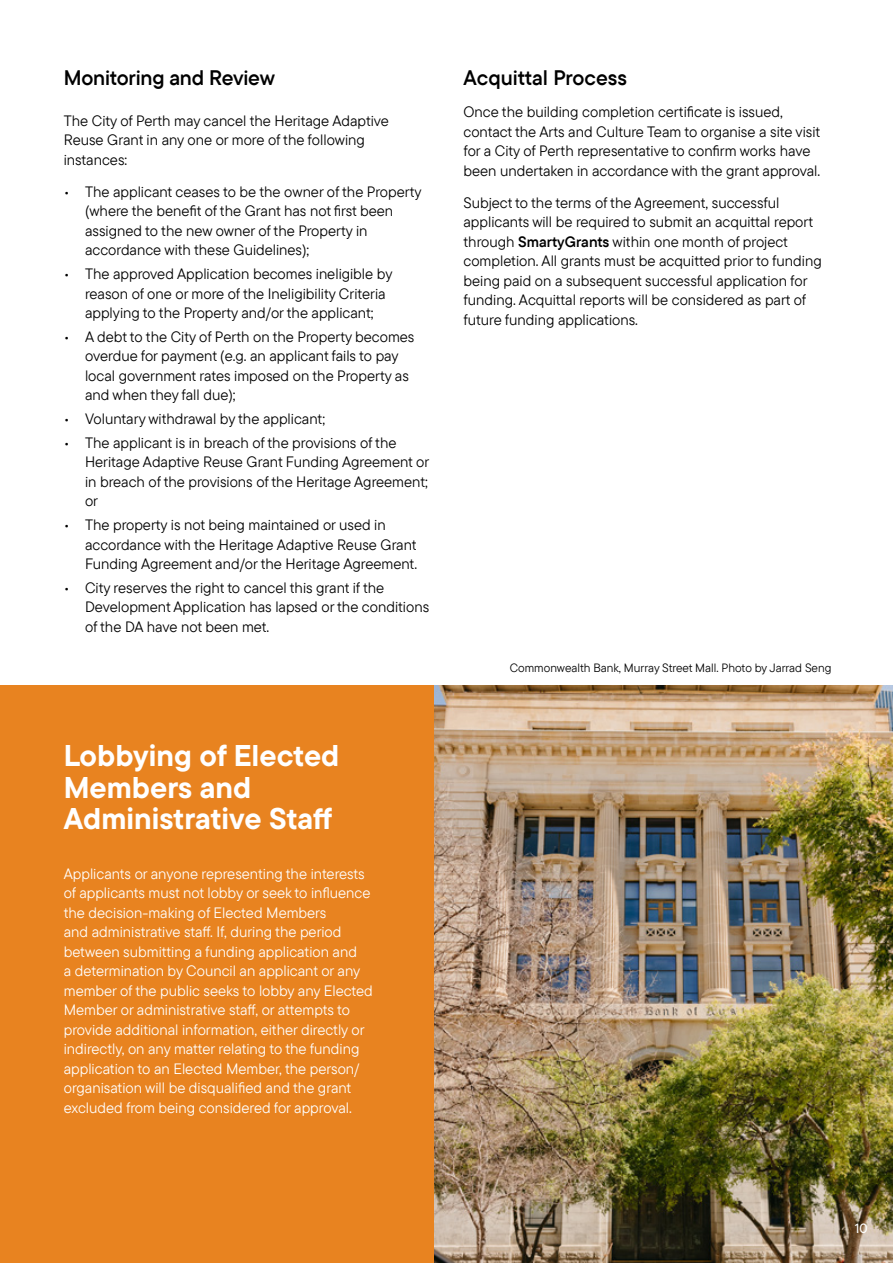
<style>
.page{position:relative;width:893px;height:1263px;background:#fff}
.page>*{position:absolute;margin:0;border:0;box-sizing:border-box;transform-origin:0 0}
.t1{font:700 30px/31.5px "TT Commons Pro";color:#fff}
.t2{font:21px "TT Commons Pro Db";letter-spacing:-.01em;color:#000}
.t3{font:15px/19.5px "TT Commons Pro";color:#000}
.t4{font:15px/19.5px "TT Commons Pro";color:#fff}
.t5{font:500 13.5px "TT Commons Pro";color:#fff}
.t6{font:12px "TT Commons Pro";color:#000}
.s1{font-family:"TT Commons Pro Db"}
</style>
<div class="page">
<img style="left:434px;top:686px;width:459px;height:577px">
<div style="left:0;top:686px;width:434px;height:577px;background:#e88320"></div>
<h2 class="t2" style="left:64px;top:62px;width:213px">Monitoring and Review</h2>
<p class="t3" style="left:64px;top:111px;width:327px">The City of Perth may cancel the Heritage Adaptive<br>Reuse Grant in any one or more of the following instances:</p>
<p class="t3" style="left:85px;top:182px;width:338px;text-indent:-21px">• The applicant ceases to be the owner of the Property (where the benefit of the Grant has not first been assigned to the new owner of the Property in accordance with these Guidelines);</p>
<p class="t3" style="left:85px;top:264px;width:309px;text-indent:-21px">• The approved Application becomes ineligible by reason of one or more of the Ineligibility Criteria applying to the Property and/or the applicant;</p>
<p class="t3" style="left:85px;top:327px;width:331px;text-indent:-21px">• A debt to the City of Perth on the Property becomes overdue for payment (e.g. an applicant fails to pay local government rates imposed on the Property as and when they fall due);</p>
<p class="t3" style="left:64px;top:409px;width:263px">• Voluntary withdrawal by the applicant;</p>
<p class="t3" style="left:85px;top:433px;width:346px;text-indent:-21px">• The applicant is in breach of the provisions of the Heritage Adaptive Reuse Grant Funding Agreement or in breach of the provisions of the Heritage Agreement; or</p>
<p class="t3" style="left:85px;top:515px;width:334px;text-indent:-21px">• The property is not being maintained or used in accordance with the Heritage Adaptive Reuse Grant<br>Funding Agreement and/or the Heritage Agreement.</p>
<p class="t3" style="left:85px;top:578px;width:346px;text-indent:-21px">• City reserves the right to cancel this grant if the<br>Development Application has lapsed or the conditions of the DA have not been met.</p>
<h1 class="t1" style="left:64px;top:740px;width:277px">Lobbying of Elected<br>Members and<br>Administrative Staff</h1>
<p class="t4" style="left:64px;top:864px;width:311px">Applicants or anyone representing the interests of applicants must not lobby or seek to influence the decision-making of Elected Members<br>and administrative staff. If, during the period between submitting a funding application and<br>a determination by Council an applicant or any member of the public seeks to lobby any Elected Member or administrative staff, or attempts to provide additional information, either directly or indirectly, on any matter relating to the funding application to an Elected Member, the person/ organisation will be disqualified and the grant excluded from being considered for approval.</p>
<h2 class="t2" style="left:463px;top:62px;width:165px">Acquittal Process</h2>
<p class="t3" style="left:463px;top:102px;width:358px">Once the building completion certificate is issued, contact the Arts and Culture Team to organise a site visit for a City of Perth representative to confirm works have been undertaken in accordance with the grant approval.</p>
<p class="t3" style="left:463px;top:193px;width:360px">Subject to the terms of the Agreement, successful applicants will be required to submit an acquittal report through <span class="s1">SmartyGrants</span> within one month of project completion. All grants must be acquitted prior to funding being paid on a subsequent successful application for funding. Acquittal reports will be considered as part of future funding applications.</p>
<p class="t6" style="left:510px;top:659px;width:323px">Commonwealth Bank, Murray Street Mall. Photo by Jarrad Seng</p>
<p class="t5" style="left:855px;top:1218px;width:14px">10</p>
</div>
